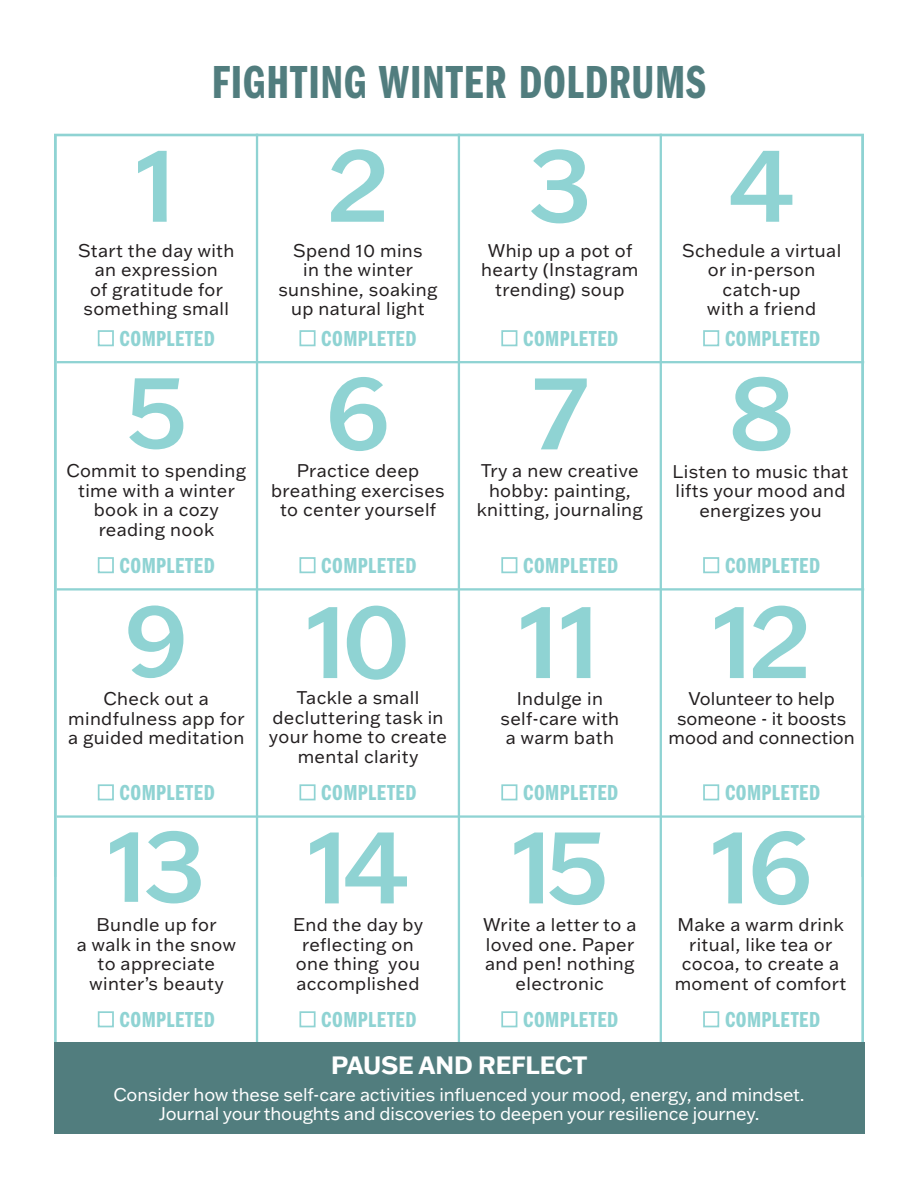
<style>
.page{position:relative;width:918px;height:1188px;background:#fff}
.page>*{position:absolute;margin:0;border:0;box-sizing:border-box;transform-origin:0 0}
.t1{font:500 103.8px "Franklin Gothic ATF";letter-spacing:-.06em;color:#8fd3d3}
.t2{font:500 101.7px "Franklin Gothic ATF";color:#8fd3d3}
.Base_text{font:48px "Franklin Gothic LT Pro Dm Cm";letter-spacing:.015em;color:#517d7e}
.t3{font:700 24.6px "Franklin Gothic ATF";letter-spacing:-.01em;color:#fff}
.Base_text-2{font:22.5px "Franklin Gothic LT Pro Dm Cm";letter-spacing:.025em;color:#8fd3d3}
.t4{font:18px/19.5px "Franklin Gothic ATF";letter-spacing:.02em;color:#231f20;text-align:center}
.t5{font:18px "Franklin Gothic ATF";letter-spacing:-.01em;color:#fff}
.t6{font:18px/19.5px "Franklin Gothic ATF";color:#231f20;text-align:center}
</style>
<div class="page">
<hr style="left:54px;top:135px;width:3px;height:999px;background:#8fd3d3">
<hr style="left:861px;top:135px;width:3px;height:999px;background:#8fd3d3">
<hr style="left:54px;top:134px;width:810px;height:2px;background:#8fd3d3">
<div style="left:98px;top:330px;width:16px;height:16px;background:#fff;border:2px solid #8fd3d3"></div>
<div style="left:299px;top:330px;width:17px;height:16px;background:#fff;border:2px solid #8fd3d3"></div>
<div style="left:501px;top:330px;width:16px;height:16px;background:#fff;border:2px solid #8fd3d3"></div>
<div style="left:703px;top:330px;width:16px;height:16px;background:#fff;border:2px solid #8fd3d3"></div>
<div style="left:98px;top:557px;width:16px;height:16px;background:#fff;border:2px solid #8fd3d3"></div>
<div style="left:299px;top:557px;width:17px;height:16px;background:#fff;border:2px solid #8fd3d3"></div>
<div style="left:501px;top:557px;width:16px;height:16px;background:#fff;border:2px solid #8fd3d3"></div>
<div style="left:703px;top:557px;width:16px;height:16px;background:#fff;border:2px solid #8fd3d3"></div>
<div style="left:98px;top:784px;width:16px;height:16px;background:#fff;border:2px solid #8fd3d3"></div>
<div style="left:299px;top:784px;width:17px;height:16px;background:#fff;border:2px solid #8fd3d3"></div>
<div style="left:501px;top:784px;width:16px;height:16px;background:#fff;border:2px solid #8fd3d3"></div>
<div style="left:703px;top:784px;width:16px;height:16px;background:#fff;border:2px solid #8fd3d3"></div>
<div style="left:98px;top:1011px;width:16px;height:16px;background:#fff;border:2px solid #8fd3d3"></div>
<div style="left:299px;top:1011px;width:17px;height:16px;background:#fff;border:2px solid #8fd3d3"></div>
<div style="left:501px;top:1011px;width:16px;height:16px;background:#fff;border:2px solid #8fd3d3"></div>
<div style="left:703px;top:1011px;width:16px;height:16px;background:#fff;border:2px solid #8fd3d3"></div>
<hr style="left:256px;top:134px;width:2px;height:910px;background:#8fd3d3">
<hr style="left:458px;top:134px;width:2px;height:910px;background:#8fd3d3">
<hr style="left:660px;top:134px;width:2px;height:910px;background:#8fd3d3">
<hr style="left:57px;top:361px;width:807px;height:2px;background:#8fd3d3">
<hr style="left:57px;top:588px;width:807px;height:3px;background:#8fd3d3">
<hr style="left:57px;top:815px;width:807px;height:3px;background:#8fd3d3">
<div style="left:54px;top:1043px;width:810px;height:91px;background:#517d7e"></div>
<p class="t1" style="left:135px;top:115px;width:44px">1</p>
<p class="Base_text" style="left:212px;top:56px;width:496px">FIGHTING WINTER DOLDRUMS</p>
<p class="t1" style="left:326px;top:115px;width:65px">2</p>
<p class="t1" style="left:528px;top:115px;width:66px">3</p>
<p class="t1" style="left:729px;top:115px;width:67px">4</p>
<p class="t4" style="left:78px;top:240px;width:158px">Start the day with an expression<br>of gratitude for something small</p>
<p class="t4" style="left:278px;top:240px;width:161px">Spend 10 mins<br>in the winter sunshine, soaking up natural light</p>
<p class="t4" style="left:481px;top:240px;width:159px">Whip up a pot of hearty (Instagram trending) soup</p>
<p class="t4" style="left:682px;top:240px;width:161px">Schedule a virtual or in-person catch-up<br>with a friend</p>
<p class="Base_text-2" style="left:120px;top:326px;width:97px">COMPLETED</p>
<p class="Base_text-2" style="left:321px;top:326px;width:97px">COMPLETED</p>
<p class="Base_text-2" style="left:523px;top:326px;width:97px">COMPLETED</p>
<p class="Base_text-2" style="left:725px;top:326px;width:97px">COMPLETED</p>
<p class="t2" style="left:125px;top:343px;width:63px">5</p>
<p class="t4" style="left:66px;top:460px;width:181px">Commit to spending time with a winter book in a cozy reading nook</p>
<p class="t1" style="left:325px;top:343px;width:67px">6</p>
<p class="t4" style="left:271px;top:460px;width:175px">Practice deep breathing exercises to center yourself</p>
<p class="t1" style="left:531px;top:343px;width:59px">7</p>
<p class="t4" style="left:477px;top:460px;width:168px">Try a new creative hobby: painting, knitting, journaling</p>
<p class="t1" style="left:728px;top:343px;width:69px">8</p>
<p class="t4" style="left:672px;top:461px;width:178px">Listen to music that lifts your mood and energizes you</p>
<p class="Base_text-2" style="left:120px;top:553px;width:97px">COMPLETED</p>
<p class="Base_text-2" style="left:321px;top:553px;width:97px">COMPLETED</p>
<p class="Base_text-2" style="left:523px;top:553px;width:97px">COMPLETED</p>
<p class="Base_text-2" style="left:725px;top:553px;width:97px">COMPLETED</p>
<p class="t2" style="left:124px;top:572px;width:65px">9</p>
<p class="t4" style="left:68px;top:689px;width:178px">Check out a mindfulness app for a guided meditation</p>
<p class="t1" style="left:306px;top:571px;width:106px">10</p>
<p class="t4" style="left:269px;top:688px;width:180px">Tackle a small decluttering task in your home to create mental clarity</p>
<p class="t1" style="left:518px;top:571px;width:85px">11</p>
<p class="t4" style="left:500px;top:689px;width:120px">Indulge in self-care with a warm bath</p>
<p class="t1" style="left:712px;top:571px;width:101px">12</p>
<p class="t6" style="left:669px;top:689px;width:188px">Volunteer to help someone - it boosts mood and connection</p>
<p class="Base_text-2" style="left:120px;top:780px;width:97px">COMPLETED</p>
<p class="Base_text-2" style="left:321px;top:780px;width:97px">COMPLETED</p>
<p class="Base_text-2" style="left:523px;top:780px;width:97px">COMPLETED</p>
<p class="Base_text-2" style="left:725px;top:780px;width:97px">COMPLETED</p>
<p class="t2" style="left:107px;top:797px;width:100px">13</p>
<p class="t4" style="left:77px;top:915px;width:161px">Bundle up for<br>a walk in the snow to appreciate winter’s beauty</p>
<p class="t1" style="left:307px;top:797px;width:103px">14</p>
<p class="t4" style="left:293px;top:915px;width:131px">End the day by reflecting on one thing you accomplished</p>
<p class="t1" style="left:511px;top:797px;width:99px">15</p>
<p class="t4" style="left:483px;top:915px;width:155px">Write a letter to a loved one. Paper and pen! nothing electronic</p>
<p class="t1" style="left:710px;top:797px;width:104px">16</p>
<p class="t4" style="left:675px;top:915px;width:173px">Make a warm drink ritual, like tea or cocoa, to create a moment of comfort</p>
<p class="Base_text-2" style="left:120px;top:1007px;width:97px">COMPLETED</p>
<p class="Base_text-2" style="left:321px;top:1007px;width:97px">COMPLETED</p>
<p class="Base_text-2" style="left:523px;top:1007px;width:97px">COMPLETED</p>
<p class="Base_text-2" style="left:725px;top:1007px;width:97px">COMPLETED</p>
<p class="t3" style="left:331px;top:1049px;width:258px">PAUSE AND REFLECT</p>
<p class="t5" style="left:113px;top:1082px;width:693px">Consider how these self-care activities influenced your mood, energy, and mindset.</p>
<p class="t5" style="left:159px;top:1102px;width:602px">Journal your thoughts and discoveries to deepen your resilience journey.</p>
</div>
